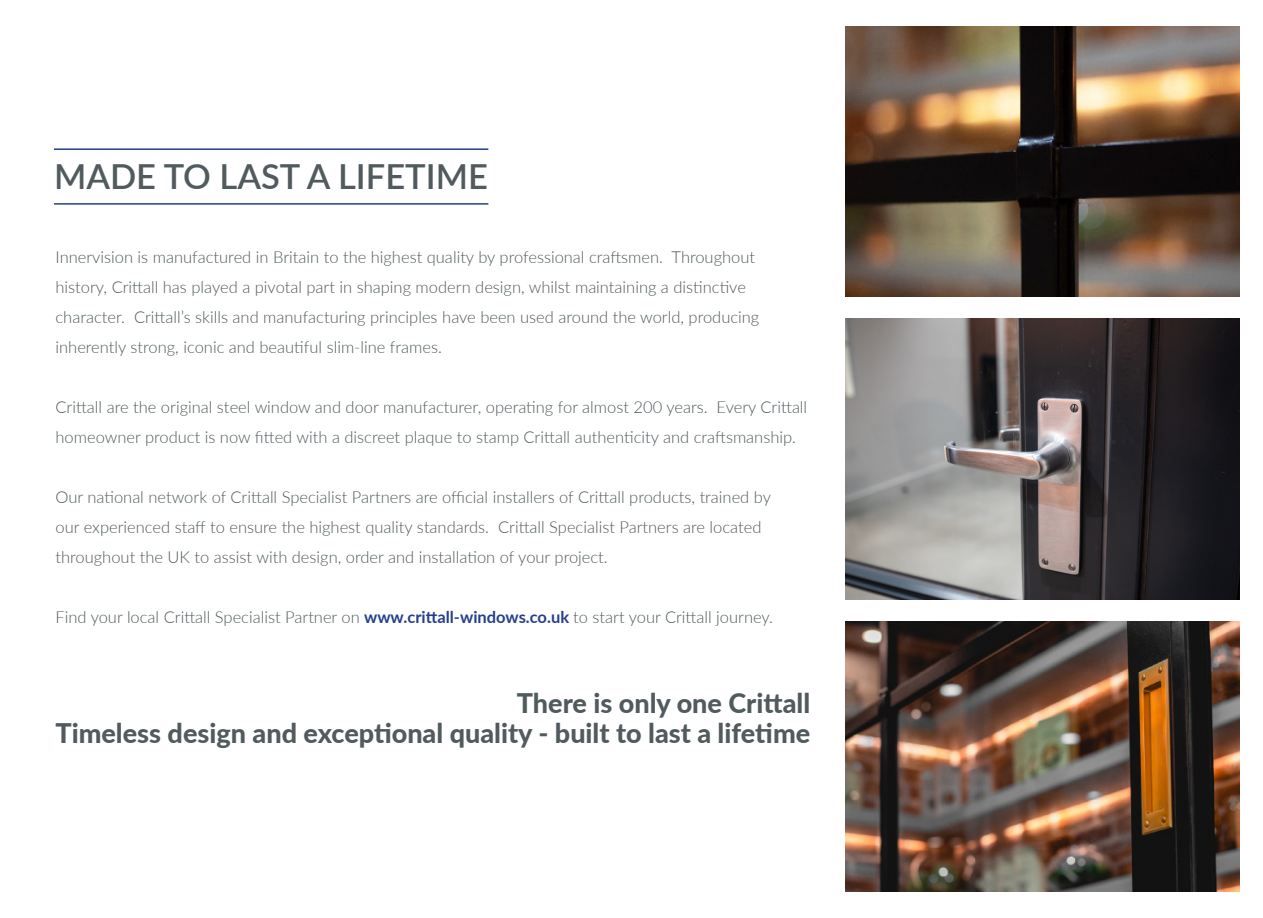
<style>
.page{position:relative;width:1263px;height:918px;background:#fff}
.page>*{position:absolute;margin:0;border:0;box-sizing:border-box;transform-origin:0 0}
.t1{font:600 34.5px "Lato";color:#515a5d}
.t2{font:800 27px "Lato";color:#515a5d}
.t3{font:300 16.5px/30px "Lato";color:#515a5d}
.s1{font-weight:700;color:#253f8e}
</style>
<div class="page">
<hr style="left:54px;top:203px;width:434px;height:2px;background:#253f8e">
<hr style="left:54px;top:148px;width:434px;height:2px;background:#253f8e">
<img style="left:845px;top:26px;width:394px;height:270px">
<img style="left:845px;top:318px;width:394px;height:282px">
<img style="left:845px;top:622px;width:394px;height:270px">
<p class="t1" style="left:54px;top:151px;width:435px">MADE TO LAST A LIFETIME</p>
<p class="t3" style="left:56px;top:242px;width:705px">Innervision is manufactured in Britain to the highest quality by professional craftsmen. Throughout history, Crittall has played a pivotal part in shaping modern design, whilst maintaining a distinctive character. Crittall’s skills and manufacturing principles have been used around the world, producing inherently strong, iconic and beautiful slim-line frames.</p>
<p class="t3" style="left:56px;top:392px;width:753px">Crittall are the original steel window and door manufacturer, operating for almost 200 years. Every Crittall homeowner product is now fitted with a discreet plaque to stamp Crittall authenticity and craftsmanship.</p>
<p class="t3" style="left:56px;top:482px;width:717px">Our national network of Crittall Specialist Partners are official installers of Crittall products, trained by our experienced staff to ensure the highest quality standards. Crittall Specialist Partners are located throughout the UK to assist with design, order and installation of your project.</p>
<p class="t3" style="left:56px;top:602px;width:719px">Find your local Crittall Specialist Partner on <span class="s1">www.crittall-windows.co.uk</span> to start your Crittall journey.</p>
<p class="t2" style="left:517px;top:683px;width:295px">There is only one Crittall</p>
<p class="t2" style="left:56px;top:713px;width:756px">Timeless design and exceptional quality - built to last a lifetime</p>
</div>
